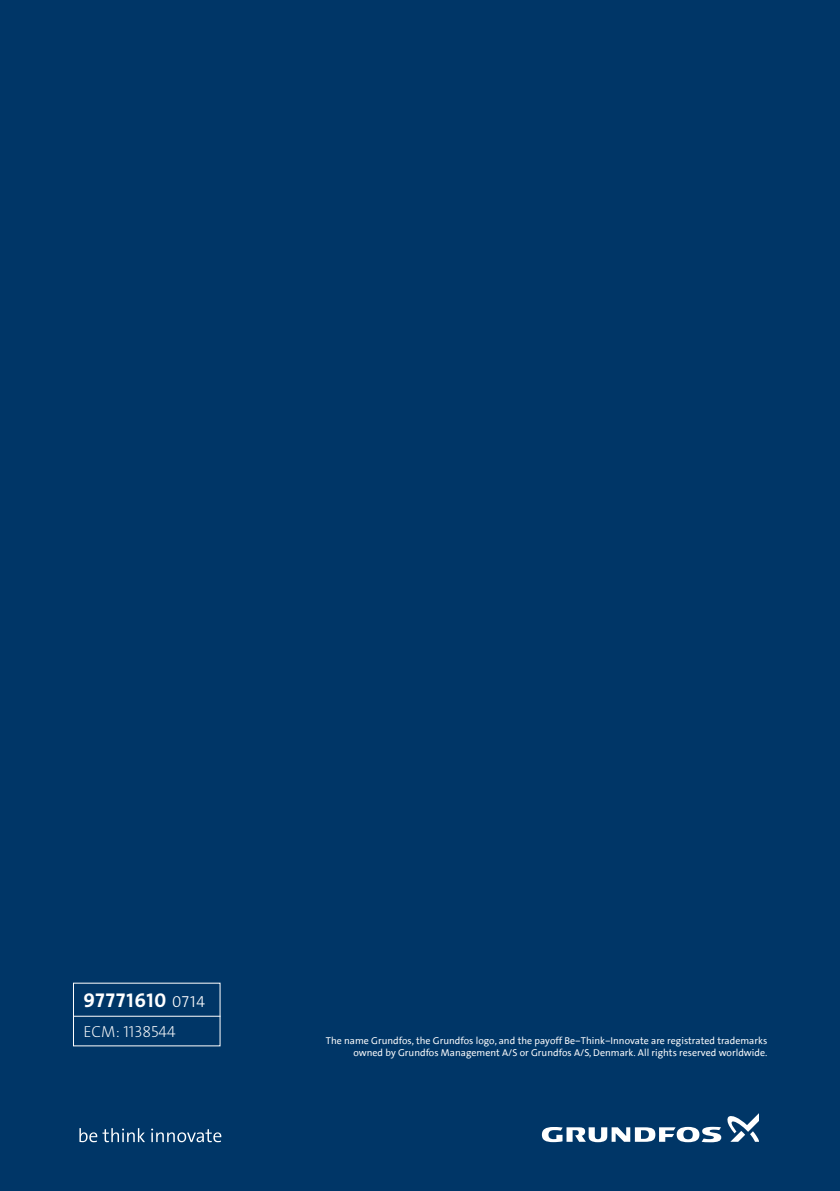
<style>
.page{position:relative;width:840px;height:1191px;background:#fff}
.page>*{position:absolute;margin:0;border:0;box-sizing:border-box;transform-origin:0 0}
.t1{font:20px "Grundfos The Sans V2 OT 7 B";letter-spacing:.04em;color:#fff}
.t2{font:16px "Grundfos The Sans V2 OT 2 XL";color:#fff}
.t3{font:10px/12px "Grundfos The Sans";color:#fff;text-align:right}
.s1{font-family:"Grundfos The Sans V2 OT 3 L";font-size:16px}
</style>
<div class="page">
<div style="left:0;top:0;width:839px;height:1191px;background:#003667"></div>
<svg style="left:541px;top:1126px;width:179px;height:16px"></svg>
<svg style="left:727px;top:1114px;width:31px;height:27px"></svg>
<svg style="left:79px;top:1128px;width:66px;height:14px"></svg>
<svg style="left:151px;top:1128px;width:70px;height:14px"></svg>
<hr style="left:73px;top:1016px;width:147px;height:1px;background:#fff">
<h1 class="t1" style="left:83px;top:987px;width:123px">97771610 <span class="s1">0714</span></h1>
<h2 class="t2" style="left:83px;top:1021px;width:94px">ECM: 1138544</h2>
<p class="t3" style="left:325px;top:1035px;width:443px">The name Grundfos, the Grundfos logo, and the payoff Be–Think–Innovate are registrated trademarks owned by Grundfos Management A/S or Grundfos A/S, Denmark. All rights reserved worldwide.</p>
</div>
